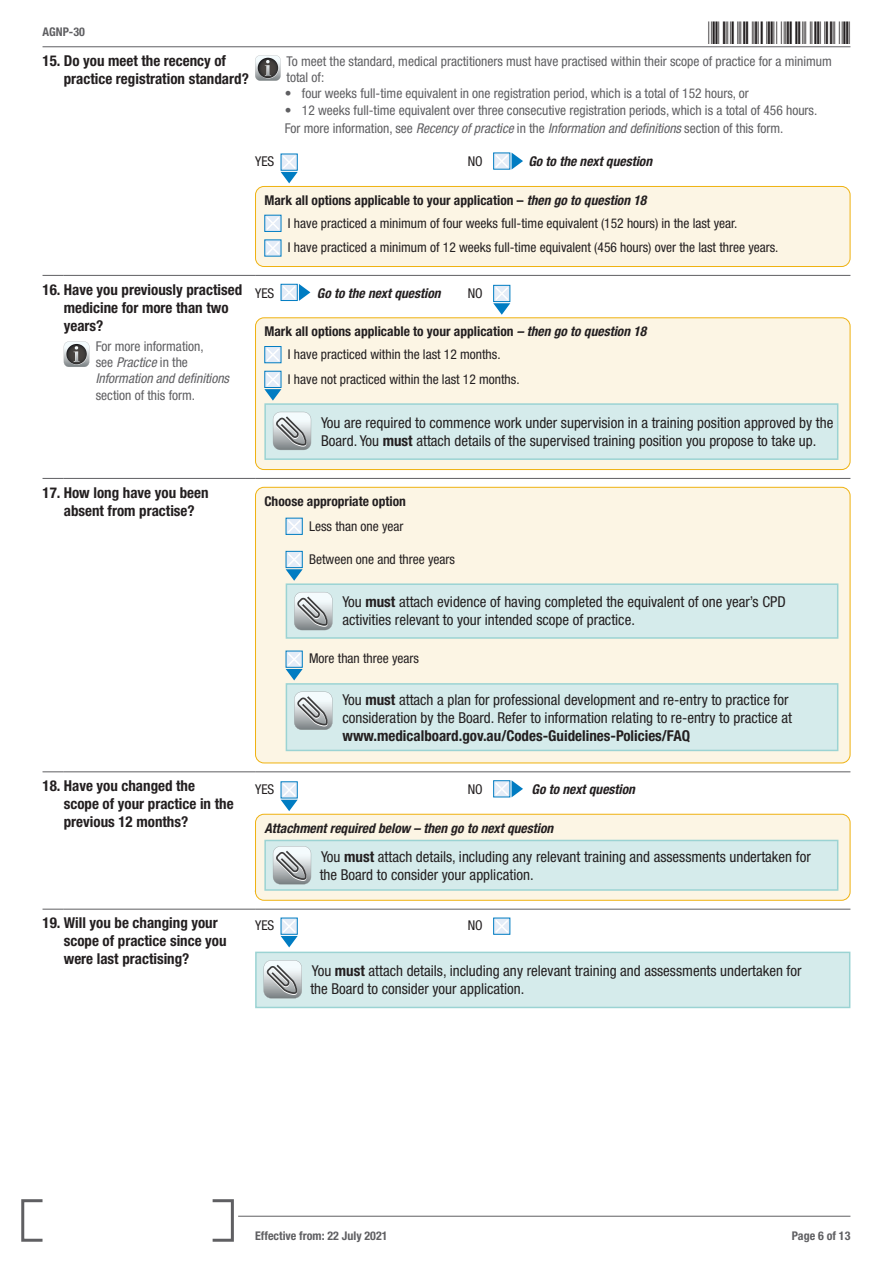
<style>
.page{position:relative;width:893px;height:1263px;background:#fff}
.page>*{position:absolute;margin:0;border:0;box-sizing:border-box;transform-origin:0 0}
.t1{font:30px "Free 3 of 9";letter-spacing:.1em;color:#231f20}
.attachment_box_text{font:condensed 15px/18px "Helvetica Neue LT Std";color:#231f20}
.Questions{font:700 condensed 15px/18px "Helvetica Neue LT Std";color:#231f20}
.Question_additional{font:condensed 13.5px/16.2px "Helvetica Neue LT Std";color:#5f5f62}
.Answer_block_text{font:condensed 13.5px "Helvetica Neue LT Std";color:#231f20}
.Answers_additional_t{font:700 condensed 13.5px "Helvetica Neue LT Std";color:#231f20}
.Field_label{font:condensed 13.5px "Helvetica Neue LT Std";color:#231f20}
.Answer{font:italic 700 condensed 13.5px "Helvetica Neue LT Std";color:#231f20}
.Answers_additional_t-2{font:italic 700 condensed 13.5px "Helvetica Neue LT Std";color:#231f20}
.Answer-2{font:condensed 13.5px "Helvetica Neue LT Std";color:#231f20}
.t2{font:700 condensed 12px "Helvetica Neue LT Std";color:#5f5f62}
.s1{font-style:italic}
.s2{font-weight:700}
</style>
<div class="page">
<svg style="left:21px;top:1199px;width:213px;height:43px"></svg>
<hr style="left:238px;top:1216px;width:612px;height:1px;background:#5f5f62">
<hr style="left:43px;top:47px;width:807px;height:1px;background:#5f5f62">
<svg style="left:43px;top:275px;width:21px;height:1px"></svg>
<svg style="left:43px;top:478px;width:21px;height:1px"></svg>
<svg style="left:43px;top:771px;width:21px;height:1px"></svg>
<svg style="left:43px;top:909px;width:21px;height:1px"></svg>
<hr style="left:64px;top:909px;width:191px;height:1px;background:#5f5f62">
<hr style="left:255px;top:909px;width:595px;height:1px;background:#5f5f62">
<hr style="left:64px;top:478px;width:191px;height:1px;background:#5f5f62">
<hr style="left:255px;top:478px;width:595px;height:1px;background:#5f5f62">
<hr style="left:64px;top:771px;width:191px;height:1px;background:#5f5f62">
<hr style="left:255px;top:771px;width:595px;height:1px;background:#5f5f62">
<hr style="left:64px;top:275px;width:191px;height:1px;background:#5f5f62">
<hr style="left:255px;top:275px;width:595px;height:1px;background:#5f5f62">
<svg style="left:255px;top:55px;width:26px;height:26px"></svg>
<svg style="left:281px;top:154px;width:17px;height:29px"></svg>
<svg style="left:493px;top:153px;width:1px;height:17px"></svg>
<svg style="left:494px;top:153px;width:29px;height:17px"></svg>
<div style="left:255px;top:186px;width:595px;height:80px;background:#fcf5e4;border-radius:9px"></div>
<div style="left:264px;top:215px;width:17px;height:17px;background:#419bcc"></div>
<svg style="left:265px;top:215px;width:16px;height:17px"></svg>
<svg style="left:264px;top:239px;width:17px;height:17px"></svg>
<svg style="left:265px;top:240px;width:16px;height:16px"></svg>
<div style="left:255px;top:186px;width:595px;height:81px;border:1px solid #efb211;border-radius:9px"></div>
<svg style="left:64px;top:341px;width:25px;height:26px"></svg>
<svg style="left:281px;top:284px;width:29px;height:17px"></svg>
<svg style="left:493px;top:285px;width:17px;height:30px"></svg>
<div style="left:255px;top:318px;width:595px;height:151px;background:#fcf5e4;border-radius:9px"></div>
<svg style="left:264px;top:346px;width:17px;height:17px"></svg>
<svg style="left:265px;top:347px;width:16px;height:16px"></svg>
<svg style="left:264px;top:371px;width:17px;height:30px"></svg>
<div style="left:265px;top:404px;width:573px;height:55px;background:#d5ebeb"></div>
<div style="left:264px;top:403px;width:574px;height:57px;border:2px solid #9bd3d3"></div>
<svg style="left:273px;top:412px;width:38px;height:38px"></svg>
<div style="left:255px;top:317px;width:595px;height:153px;border:1px solid #efb211;border-radius:9px"></div>
<div style="left:255px;top:487px;width:595px;height:276px;background:#fcf5e4;border-radius:9px"></div>
<svg style="left:286px;top:518px;width:17px;height:17px"></svg>
<svg style="left:286px;top:518px;width:16px;height:16px"></svg>
<svg style="left:286px;top:551px;width:17px;height:30px"></svg>
<div style="left:286px;top:584px;width:552px;height:54px;background:#d5ebeb"></div>
<div style="left:286px;top:583px;width:552px;height:56px;border:2px solid #9bd3d3"></div>
<svg style="left:294px;top:592px;width:38px;height:38px"></svg>
<svg style="left:286px;top:651px;width:17px;height:29px"></svg>
<div style="left:286px;top:684px;width:552px;height:66px;background:#d5ebeb"></div>
<div style="left:286px;top:683px;width:552px;height:68px;border:2px solid #9bd3d3"></div>
<svg style="left:294px;top:692px;width:38px;height:38px"></svg>
<div style="left:255px;top:487px;width:595px;height:276px;border:1px solid #efb211;border-radius:9px"></div>
<div style="left:281px;top:781px;width:17px;height:17px;background:#469fd2"></div>
<svg style="left:281px;top:782px;width:17px;height:29px"></svg>
<svg style="left:493px;top:780px;width:1px;height:17px"></svg>
<svg style="left:494px;top:780px;width:29px;height:17px"></svg>
<div style="left:255px;top:814px;width:595px;height:86px;background:#fcf5e4;border-radius:9px"></div>
<div style="left:265px;top:840px;width:573px;height:50px;background:#d5ebeb"></div>
<div style="left:264px;top:840px;width:574px;height:51px;border:2px solid #9bd3d3"></div>
<svg style="left:273px;top:846px;width:38px;height:38px"></svg>
<div style="left:255px;top:814px;width:595px;height:87px;border:1px solid #efb211;border-radius:9px"></div>
<svg style="left:281px;top:918px;width:17px;height:29px"></svg>
<svg style="left:493px;top:918px;width:17px;height:17px"></svg>
<svg style="left:494px;top:918px;width:16px;height:16px"></svg>
<div style="left:256px;top:952px;width:594px;height:55px;background:#d5ebeb"></div>
<div style="left:255px;top:952px;width:595px;height:56px;border:2px solid #9bd3d3"></div>
<svg style="left:264px;top:960px;width:38px;height:38px"></svg>
<p class="t2" style="left:43px;top:25px;width:44px">AGNP-30</p>
<p class="Questions" style="left:43px;top:51px;width:185px">15. Do you meet the recency of</p>
<p class="Questions" style="left:64px;top:69px;width:187px">practice registration standard?</p>
<h1 class="t1" style="left:709px;top:16px;width:143px">*AGNP-306*</h1>
<p class="Question_additional" style="left:287px;top:53px;width:547px">To meet the standard, medical practitioners must have practised within their scope of practice for a minimum total of:</p>
<p class="Question_additional" style="left:285px;top:85px;width:465px">• four weeks full-time equivalent in one registration period, which is a total of 152 hours, or</p>
<p class="Question_additional" style="left:285px;top:102px;width:534px">• 12 weeks full-time equivalent over three consecutive registration periods, which is a total of 456 hours.</p>
<p class="Question_additional" style="left:285px;top:120px;width:500px">For more information, see <span class="s1">Recency of practice</span> in the <span class="s1">Information and definitions</span> section of this form.</p>
<p class="Questions" style="left:43px;top:280px;width:201px">16. Have you previously practised</p>
<p class="Questions" style="left:64px;top:298px;width:166px">medicine for more than two years?</p>
<p class="Question_additional" style="left:96px;top:338px;width:135px">For more information,<br>see <span class="s1">Practice</span> in the<br><span class="s1">Information and definitions </span>section of this form.</p>
<p class="Answer-2" style="left:255px;top:154px;width:21px">YES</p>
<p class="Answer-2" style="left:468px;top:154px;width:17px">NO</p>
<p class="Answer" style="left:528px;top:153px;width:125px">Go to the next question</p>
<p class="Answers_additional_t" style="left:264px;top:192px;width:383px">Mark all options applicable to your application – <span class="s1">then go to question 18</span></p>
<p class="Answer_block_text" style="left:288px;top:215px;width:451px">I have practiced a minimum of four weeks full-time equivalent (152 hours) in the last year.</p>
<p class="Answer_block_text" style="left:288px;top:240px;width:492px">I have practiced a minimum of 12 weeks full-time equivalent (456 hours) over the last three years.</p>
<p class="Answer-2" style="left:255px;top:285px;width:21px">YES</p>
<p class="Answer" style="left:317px;top:285px;width:125px">Go to the next question</p>
<p class="Answer-2" style="left:468px;top:285px;width:17px">NO</p>
<p class="Answers_additional_t" style="left:264px;top:323px;width:383px">Mark all options applicable to your application <span class="s1">– then go to question 18</span></p>
<p class="Answer_block_text" style="left:288px;top:346px;width:214px">I have practiced within the last 12 months.</p>
<p class="Answer_block_text" style="left:288px;top:371px;width:233px">I have not practiced within the last 12 months.</p>
<p class="attachment_box_text" style="left:321px;top:414px;width:514px">You are required to commence work under supervision in a training position approved by the<br>Board. You <span class="s2">must</span> attach details of the supervised training position you propose to take up.</p>
<p class="Questions" style="left:43px;top:483px;width:168px">17. How long have you been</p>
<p class="Questions" style="left:64px;top:501px;width:132px">absent from practise?</p>
<p class="Questions" style="left:43px;top:776px;width:154px">18. Have you changed the</p>
<p class="Questions" style="left:64px;top:794px;width:171px">scope of your practice in the previous 12 months?</p>
<p class="Questions" style="left:43px;top:914px;width:177px">19. Will you be changing your</p>
<p class="Questions" style="left:64px;top:932px;width:164px">scope of practice since you were last practising?</p>
<p class="Answers_additional_t" style="left:264px;top:493px;width:143px">Choose appropriate option</p>
<p class="Field_label" style="left:309px;top:518px;width:96px">Less than one year</p>
<p class="Field_label" style="left:309px;top:551px;width:147px">Between one and three years</p>
<p class="attachment_box_text" style="left:342px;top:593px;width:445px">You <span class="s2">must</span> attach evidence of having completed the equivalent of one year’s CPD activities relevant to your intended scope of practice.</p>
<p class="Field_label" style="left:309px;top:651px;width:111px">More than three years</p>
<p class="attachment_box_text" style="left:342px;top:690px;width:451px">You <span class="s2">must</span> attach a plan for professional development and re-entry to practice for consideration by the Board. Refer to information relating to re-entry to practice at <span class="s2">www.medicalboard.gov.au/Codes-Guidelines-Policies/FAQ</span></p>
<p class="Answer-2" style="left:255px;top:781px;width:21px">YES</p>
<p class="Answer-2" style="left:468px;top:781px;width:17px">NO</p>
<p class="Answer" style="left:531px;top:781px;width:105px">Go to next question</p>
<p class="Answers_additional_t-2" style="left:264px;top:820px;width:290px">Attachment required below – then go to next question</p>
<p class="attachment_box_text" style="left:320px;top:847px;width:493px">You <span class="s2">must</span> attach details, including any relevant training and assessments undertaken for the Board to consider your application.</p>
<p class="Answer-2" style="left:255px;top:918px;width:21px">YES</p>
<p class="Answer-2" style="left:468px;top:918px;width:17px">NO</p>
<p class="attachment_box_text" style="left:310px;top:962px;width:493px">You <span class="s2">must</span> attach details, including any relevant training and assessments undertaken for the Board to consider your application.</p>
<p class="t2" style="left:255px;top:1228px;width:134px">Effective from: 22 July 2021</p>
<p class="t2" style="left:792px;top:1228px;width:60px">Page 6 of 13</p>
</div>
